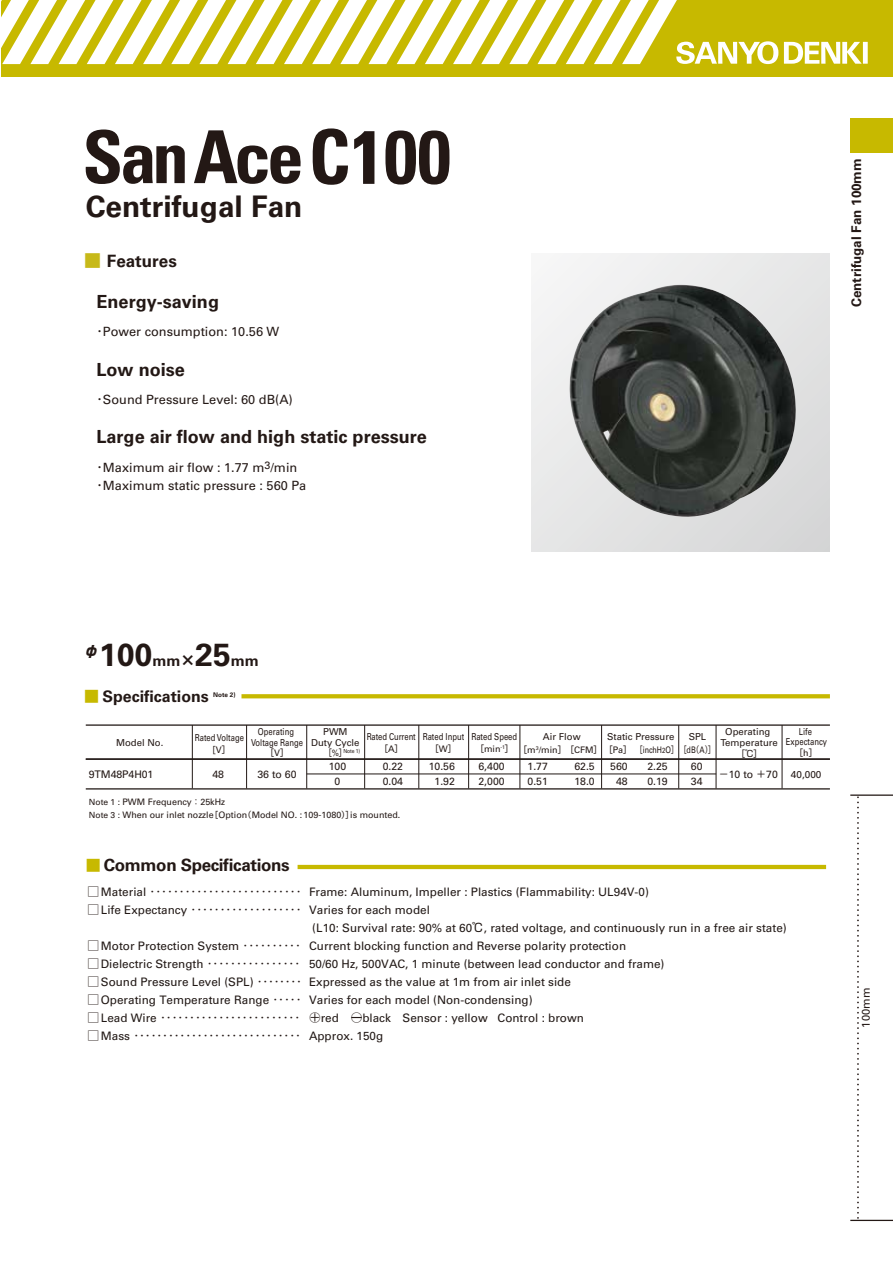
<style>
.page{position:relative;width:893px;height:1263px;background:#fff}
.page>*{position:absolute;margin:0;border:0;box-sizing:border-box;transform-origin:0 0}
.t1{font:700 condensed 75.45px "Univers LT Std";color:#231815}
.t2{font:700 31.95px "Univers LT Std";color:#231815}
.t3{font:700 29.7px "Univers LT Std";color:#231815}
.t4{font:700 18px "Univers LT Std";color:#231815}
.t5{font:700 16.95px "Univers LT Std";letter-spacing:-.02em;color:#231815}
.t6{font:700 16.95px "Univers LT Std";color:#231815}
.t7{font:700 15.9px "Univers LT Std";color:#231815}
.t8{font:700 13.35px "Univers LT Std";color:#231815}
.t9{font:12.75px/18px "Univers LT Std";color:#231815}
.t10{font:11.7px/18px "Univers LT Std";color:#211815}
.t11{font:11.7px "Shin Go Pro";color:#231815}
.t12{font:11.1px "Univers LT Std";color:#231815}
.t13{font:10.5px/14.9px "Univers LT Std";color:#231815}
.t14{font:9.6px/10.5px "Univers LT Std";color:#231815;text-align:center;scale:.8 1}
.t15{font:9.6px/10.5px "Univers LT Std";color:#231815;text-align:center}
.t16{font:9px/12.8px "Univers LT Std";color:#231815}
.t17{font:9px "Shin Go Pro";color:#231815}
.t18{font:9px "Shin Go Pro";color:#231815;scale:.9 1}
.t19{font:700 6.45px "Univers LT Std";color:#231815}
.t20{font:5.55px "Univers LT Std";color:#231815;scale:.9 1}
.s1{font-family:"Shin Go Pro";font-weight:500;color:#c7b919}
.s2{font-family:"Koz Go Pro"}
.s3{font-size:14.85px}
.s4{font-family:"Shin Go Pro";font-size:14.85px}
.s5{font-family:"Shin Go Pro";font-weight:500;font-size:15px;color:#c7b900}
.s6{font-family:"Univers LT Std"}
.s7{font-family:"Shin Go Pro"}
.s8{font-size:7.5px}
.s9{font-family:"Shin Go Pro";font-size:10.05px}
.s10{font-size:10.05px}
.s11{font-size:8.55px}
.s12{font-family:"Shin Go Pro";font-size:8.55px}
.s13{font-family:"Univers LT Std";color:#211815}
.s14{font-family:"Shin Go Pro";color:#231815}
</style>
<div class="page">
<div style="left:1px;top:0;width:892px;height:76px;background:#c7b900"></div>
<svg style="left:857px;top:796px;width:2px;height:423px"></svg>
<hr style="left:850px;top:1220px;width:43px;height:1px;background:#231815">
<div style="left:850px;top:118px;width:43px;height:34px;background:#c7b900"></div>
<hr style="left:850px;top:794px;width:43px;height:2px;background:#231815">
<svg style="left:85px;top:129px;width:100px;height:55px"></svg>
<svg style="left:194px;top:130px;width:107px;height:54px"></svg>
<svg style="left:241px;top:694px;width:589px;height:4px;background:#c9bb0a"></svg>
<hr style="left:298px;top:865px;width:528px;height:4px;background:#c7b900">
<hr style="left:86px;top:724px;width:744px;height:2px;background:#211815">
<hr style="left:246px;top:725px;width:1px;height:63px;background:#211815">
<hr style="left:364px;top:725px;width:1px;height:63px;background:#211815">
<hr style="left:419px;top:725px;width:1px;height:63px;background:#211815">
<hr style="left:468px;top:725px;width:1px;height:63px;background:#211815">
<hr style="left:520px;top:725px;width:1px;height:63px;background:#211815">
<hr style="left:601px;top:725px;width:1px;height:63px;background:#211815">
<hr style="left:678px;top:725px;width:1px;height:63px;background:#211815">
<hr style="left:716px;top:725px;width:1px;height:63px;background:#211815">
<hr style="left:782px;top:725px;width:1px;height:63px;background:#211815">
<hr style="left:192px;top:725px;width:1px;height:63px;background:#211815">
<hr style="left:306px;top:725px;width:1px;height:63px;background:#211815">
<div style="left:532px;top:254px;width:297px;height:298px;background:linear-gradient(to right,#efefef,#ddd)"></div>
<img style="left:569px;top:285px;width:231px;height:235px">
<hr style="left:86px;top:758px;width:744px;height:2px;background:#211815">
<hr style="left:86px;top:788px;width:744px;height:1px;background:#211815">
<hr style="left:307px;top:774px;width:409px;height:1px;background:#211815">
<svg style="left:1px;top:0;width:867px;height:64px"></svg>
<h3 class="t3" style="left:86px;top:189px;width:218px">Centrifugal Fan</h3>
<h1 class="t1" style="left:308px;top:111px;width:144px">C100</h1>
<h3 class="t6" style="left:84px;top:251px;width:94px"><span class="s1">■</span> Features</h3>
<h3 class="t4" style="left:97px;top:291px;width:124px">Energy-saving</h3>
<p class="t9" style="left:97px;top:323px;width:184px"><span class="s2">･</span>Power consumption: 10.56 W</p>
<h3 class="t4" style="left:97px;top:359px;width:90px">Low noise</h3>
<p class="t9" style="left:97px;top:390px;width:198px"><span class="s2">･</span>Sound Pressure Level: 60 dB(A)</p>
<h3 class="t4" style="left:97px;top:426px;width:332px">Large air flow and high static pressure</h3>
<p class="t9" style="left:97px;top:458px;width:211px"><span class="s2">･</span>Maximum air flow : 1.77 m<sup>3</sup>/min<span class="s2">･</span>Maximum static pressure : 560 Pa</p>
<p class="t8" style="left:849px;top:307px;width:150px;rotate:-90deg">Centrifugal Fan 100mm</p>
<h2 class="t2" style="left:84px;top:636px;width:176px"><sup>φ</sup>100<span class="s3">mm</span><span class="s4">×</span>25<span class="s3">mm</span></h2>
<h3 class="t7" style="left:84px;top:686px;width:126px"><span class="s5">■</span> Specifications</h3>
<p class="t19" style="left:213px;top:691px;width:24px">Note 2)</p>
<p class="t14" style="left:251px;top:726px;width:67px">Operating<br>Voltage Range</p>
<p class="t17" style="left:265px;top:745px;width:26px">［<span class="s6">V</span>］</p>
<p class="t15" style="left:116px;top:737px;width:49px">Model No.</p>
<p class="t14" style="left:195px;top:732px;width:63px">Rated Voltage</p>
<p class="t17" style="left:212px;top:742px;width:20px">[<span class="s6">V</span>］</p>
<p class="t15" style="left:311px;top:726px;width:50px">PWM<br>Duty Cycle</p>
<p class="t18" style="left:324px;top:745px;width:27px">［<span class="s6">%</span>］</p>
<p class="t14" style="left:367px;top:732px;width:63px">Rated Current</p>
<p class="t17" style="left:379px;top:741px;width:26px">［<span class="s6">A</span>］</p>
<p class="t14" style="left:423px;top:732px;width:53px">Rated Input</p>
<p class="t17" style="left:430px;top:741px;width:28px">［<span class="s6">W</span>］</p>
<p class="t20" style="left:343px;top:748px;width:20px">Note 1)</p>
<p class="t15" style="left:720px;top:726px;width:59px">Operating<br>Temperature</p>
<p class="t14" style="left:786px;top:727px;width:53px;line-height:10.1px">Life<br>Expectancy</p>
<p class="t14" style="left:471px;top:732px;width:59px">Rated Speed</p>
<p class="t15" style="left:607px;top:732px;width:69px">Static Pressure</p>
<p class="t15" style="left:689px;top:732px;width:19px">SPL</p>
<p class="t16" style="left:475px;top:743px;width:40px"><span class="s7">［</span>min<sup>-1</sup><span class="s7">］</span></p>
<p class="t15" style="left:543px;top:732px;width:39px">Air Flow</p>
<p class="t16" style="left:518px;top:743px;width:199px"><span class="s7">［</span>m<sup>3</sup>/min<span class="s7">］［</span>CFM<span class="s7">］［</span>Pa<span class="s7">］［</span>inchH<span class="s8">2</span>O<span class="s7">］［</span>dB<span class="s7">（</span>A<span class="s7">）］</span></p>
<p class="t17" style="left:736px;top:746px;width:28px">［℃］</p>
<p class="t17" style="left:794px;top:745px;width:25px">［<span class="s6">h</span>］</p>
<p class="t13" style="left:329px;top:759px;width:19px;text-align:center">100<br>0</p>
<p class="t13" style="left:429px;top:759px;width:28px;text-align:center">10.56<br>1.92</p>
<p class="t13" style="left:478px;top:759px;width:28px">6,400<br>2,000</p>
<p class="t13" style="left:527px;top:759px;width:22px">1.77<br>0.51</p>
<p class="t13" style="left:574px;top:759px;width:22px">62.5<br>18.0</p>
<p class="t13" style="left:610px;top:759px;width:19px;text-align:center">560<br>48</p>
<p class="t13" style="left:647px;top:759px;width:22px">2.25<br>0.19</p>
<p class="t13" style="left:691px;top:759px;width:13px">60<br>34</p>
<p class="t13" style="left:383px;top:759px;width:22px">0.22<br>0.04</p>
<p class="t13" style="left:89px;top:767px;width:66px">9TM48P4H01</p>
<p class="t13" style="left:212px;top:767px;width:13px">48</p>
<p class="t13" style="left:257px;top:767px;width:41px">36 to 60</p>
<p class="t13" style="left:719px;top:767px;width:104px"><span class="s9">－</span>10 to <span class="s9">＋</span>70 <span class="s10">40,000</span></p>
<p class="t16" style="left:89px;top:796px;width:313px"><span class="s11">Note 1 :</span> PWM Frequency<span class="s12">：</span>25kHz<br><span class="s11">Note 3 :</span> When our inlet nozzle<span class="s12">［</span>Option<span class="s12">（</span>Model NO. : 109-1080<span class="s12">）］</span>is mounted.</p>
<h3 class="t5" style="left:86px;top:855px;width:205px"><span class="s5">■</span> Common Specifications</h3>
<p class="t11" style="left:87px;top:882px;width:216px">□<span class="s13">Material</span> ･･････････････････････････</p>
<p class="t11" style="left:87px;top:900px;width:216px">□<span class="s13">Life Expectancy</span> ･･･････････････････</p>
<p class="t10" style="left:87px;top:937px;width:215px"><span class="s14">□</span>Motor Protection System <span class="s14">･･････････</span></p>
<p class="t10" style="left:87px;top:955px;width:214px"><span class="s14">□</span>Dielectric Strength <span class="s14">････････････････</span></p>
<p class="t10" style="left:87px;top:973px;width:216px"><span class="s14">□</span>Sound Pressure Level (SPL) <span class="s14">････････</span></p>
<p class="t10" style="left:87px;top:991px;width:216px"><span class="s14">□</span>Operating Temperature Range <span class="s14">･････</span></p>
<p class="t11" style="left:87px;top:1008px;width:214px">□<span class="s13">Lead Wire</span> ････････････････････････</p>
<p class="t11" style="left:87px;top:1026px;width:215px">□<span class="s13">Mass</span> ･････････････････････････････</p>
<p class="t10" style="left:309px;top:883px;width:479px">Frame: Aluminum, Impeller : Plastics (Flammability: UL94V-0)<br>Varies for each model<br>(L10: Survival rate: 90% at 60<span class="s7">℃</span>, rated voltage, and continuously run in a free air state)<br>Current blocking function and Reverse polarity protection<br>50/60 Hz, 500VAC, 1 minute (between lead conductor and frame)<br>Expressed as the value at 1m from air inlet side<br>Varies for each model (Non-condensing)</p>
<p class="t10" style="left:309px;top:1009px;width:276px"><span class="s14">○＋</span>red <span class="s14">○ー</span>black Sensor : yellow Control : brown<br>Approx. 150g</p>
<p class="t12" style="left:859px;top:1027px;width:41px;rotate:-90deg">100mm</p>
</div>
